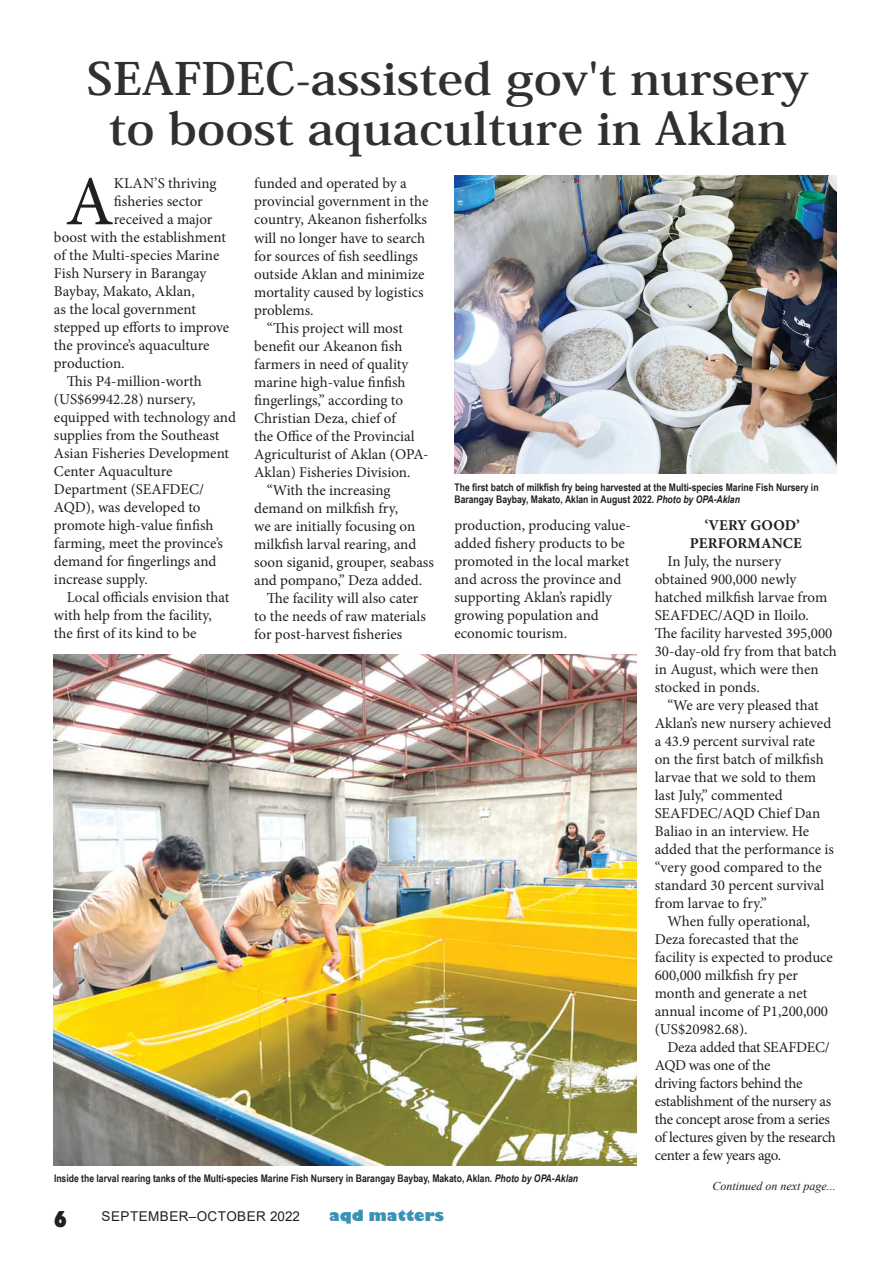
<style>
.page{position:relative;width:891px;height:1264px;background:#fff}
.page>*{position:absolute;margin:0;border:0;box-sizing:border-box;transform-origin:0 0}
.t1{font:70.35px "Minion Pro";color:#231f20}
.t2{font:700 44.25px "Koz Min Pro";color:#312f30;scale:1.12 1}
.t3{font:800 condensed 22.5px "Avenir Next LT Pro";color:#231f20}
.t4{font:15px/18px "Minion Pro";color:#231f20}
.t5{font:15px/18px "Minion Pro";letter-spacing:-.02em;color:#231f20}
.t6{font:700 15px/18px "Minion Pro";letter-spacing:.01em;color:#231f20;text-align:right}
.t7{font:800 15px "Gill Sans";color:#3b92b3}
.t8{font:13.5px "Arial";letter-spacing:.035em;color:#231f20}
.t9{font:italic 12px "Times New Roman";color:#231f20}
.t10{font:700 10.5px/12px "Arial Narrow";color:#231f20}
.s1{font-style:italic}
</style>
<div class="page">
<img style="left:54px;top:654px;width:583px;height:511px">
<img style="left:454px;top:175px;width:383px;height:299px">
<p class="t2" style="left:87px;top:46px;width:646px">SEAFDEC-assisted gov't nursery</p>
<p class="t2" style="left:109px;top:97px;width:607px">to boost aquaculture in Aklan</p>
<p class="t4" style="left:254px;top:175px;width:176px">funded and operated by a provincial government in the country, Akeanon fisherfolks will no longer have to search for sources of fish seedlings outside Aklan and minimize mortality caused by logistics problems.</p>
<p class="t4" style="left:254px;top:319px;width:176px;text-indent:13px">“This project will most benefit our Akeanon fish farmers in need of quality marine high-value finfish fingerlings,” according to<br>Christian Deza, chief of<br>the Office of the Provincial<br>Agriculturist of Aklan (OPA-<br>Aklan) Fisheries Division.</p>
<p class="t4" style="left:254px;top:481px;width:181px;text-indent:13px">“With the increasing demand on milkfish fry,<br>we are initially focusing on milkfish larval rearing, and soon siganid, grouper, seabass and pompano,” Deza added.</p>
<p class="t4" style="left:254px;top:589px;width:173px;text-indent:13px">The facility will also cater to the needs of raw materials for post-harvest fisheries</p>
<p class="t1" style="left:65px;top:155px;width:50px">A</p>
<p class="t4" style="left:114px;top:174px;width:104px">KLAN’S thriving</p>
<p class="t4" style="left:114px;top:192px;width:90px">fisheries sector</p>
<p class="t4" style="left:114px;top:210px;width:100px">received a major</p>
<p class="t4" style="left:54px;top:228px;width:174px">boost with the establishment</p>
<p class="t4" style="left:54px;top:246px;width:167px">of the Multi-species Marine</p>
<p class="t4" style="left:54px;top:264px;width:154px">Fish Nursery in Barangay</p>
<p class="t4" style="left:54px;top:282px;width:142px">Baybay, Makato, Aklan,</p>
<p class="t4" style="left:54px;top:300px;width:144px">as the local government</p>
<p class="t4" style="left:54px;top:318px;width:177px">stepped up efforts to improve</p>
<p class="t4" style="left:54px;top:336px;width:157px">the province’s aquaculture</p>
<p class="t4" style="left:54px;top:354px;width:72px">production.</p>
<p class="t4" style="left:54px;top:372px;width:183px;text-indent:13px">This P4-million-worth (US$69942.28) nursery, equipped with technology and supplies from the Southeast<br>Asian Fisheries Development<br>Center Aquaculture<br>Department (SEAFDEC/<br>AQD), was developed to promote high-value finfish farming, meet the province’s demand for fingerlings and increase supply.</p>
<p class="t4" style="left:54px;top:588px;width:177px;text-indent:13px">Local officials envision that with help from the facility, the first of its kind to be</p>
<p class="t10" style="left:454px;top:480px;width:366px">The first batch of milkfish fry being harvested at the Multi-species Marine Fish Nursery in<br>Barangay Baybay, Makato, Aklan in August 2022. <span class="s1">Photo by OPA-Aklan</span></p>
<p class="t4" style="left:454px;top:516px;width:178px">production, producing value&shy;added fishery products to be promoted in the local market and across the province and supporting Aklan’s rapidly growing population and economic tourism.</p>
<p class="t6" style="left:690px;top:516px;width:114px">‘VERY GOOD’<br>PERFORMANCE</p>
<p class="t4" style="left:655px;top:552px;width:184px;text-indent:13px">In July, the nursery obtained 900,000 newly hatched milkfish larvae from<br>SEAFDEC/AQD in Iloilo.<br>The facility harvested 395,000<br>30-day-old fry from that batch in August, which were then stocked in ponds.</p>
<p class="t4" style="left:655px;top:696px;width:181px;text-indent:13px">“We are very pleased that<br>Aklan’s new nursery achieved a 43.9 percent survival rate on the first batch of milkfish larvae that we sold to them last July,” commented<br>SEAFDEC/AQD Chief Dan<br>Baliao in an interview. He added that the performance is “very good compared to the standard 30 percent survival from larvae to fry.”</p>
<p class="t4" style="left:655px;top:912px;width:180px;text-indent:13px">When fully operational,<br>Deza forecasted that the facility is expected to produce<br>600,000 milkfish fry per month and generate a net annual income of P1,200,000 (US$20982.68).</p>
<p class="t5" style="left:655px;top:1038px;width:183px;text-indent:13px">Deza added that SEAFDEC/<br>AQD was one of the<br>driving factors behind the establishment of the nursery as the concept arose from a series of lectures given by the research center a few years ago.</p>
<p class="t9" style="left:713px;top:1177px;width:125px">Continued on next page...</p>
<p class="t10" style="left:54px;top:1171px;width:526px">Inside the larval rearing tanks of the Multi-species Marine Fish Nursery in Barangay Baybay, Makato, Aklan. <span class="s1">Photo by OPA-Aklan</span></p>
<h3 class="t3" style="left:54px;top:1205px;width:14px">6</h3>
<p class="t8" style="left:102px;top:1207px;width:200px">SEPTEMBER–OCTOBER 2022</p>
<p class="t7" style="left:329px;top:1206px;width:116px">aqd matters</p>
</div>
